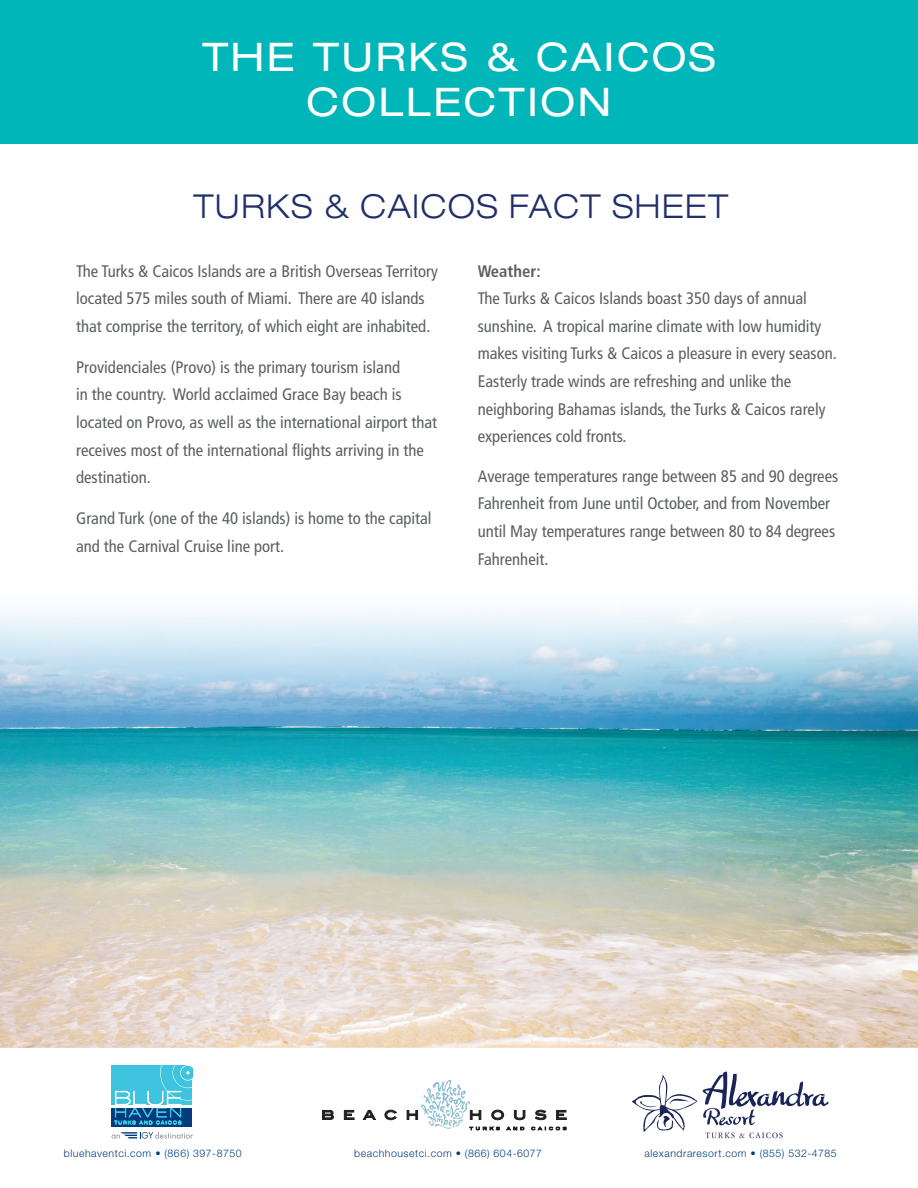
<style>
.page{position:relative;width:918px;height:1188px;background:#fff}
.page>*{position:absolute;margin:0;border:0;box-sizing:border-box;transform-origin:0 0}
.t1{font:expanded 39.45px/44.8px "Helvetica Neue";letter-spacing:.06em;color:#fff;text-align:center}
.t2{font:300 expanded 33px "Helvetica Neue";letter-spacing:.04em;color:#202f6a}
.t3{font:condensed 16.65px/27.6px "Frutiger";color:#5b5f5f}
.t4{font:700 condensed 16.65px "Frutiger";color:#5b5f5f}
.t5{font:300 10.5px "Helvetica Neue";letter-spacing:.05em;color:#013d7d}
</style>
<div class="page">
<img style="left:0;top:609px;width:918px;height:439px">
<div style="left:0;top:0;width:918px;height:144px;background:#00b6b8"></div>
<div style="left:112px;top:1107px;width:80px;height:20px;background:linear-gradient(to right,#013d7d,#013d7d)"></div>
<div style="left:112px;top:1065px;width:76px;height:35px;background:#3fc4e0"></div>
<svg style="left:114px;top:1065px;width:78px;height:59px"></svg>
<hr style="left:112px;top:1105px;width:80px;height:2px;background:#fff">
<svg style="left:112px;top:1132px;width:80px;height:7px"></svg>
<svg style="left:322px;top:1110px;width:12px;height:10px"></svg>
<svg style="left:344px;top:1110px;width:11px;height:10px"></svg>
<svg style="left:362px;top:1110px;width:14px;height:10px"></svg>
<svg style="left:384px;top:1109px;width:13px;height:11px"></svg>
<svg style="left:406px;top:1080px;width:161px;height:50px"></svg>
<svg style="left:632px;top:1072px;width:196px;height:66px"></svg>
<h1 class="t1" style="left:202px;top:34px;width:515px">THE TURKS &amp; CAICOS<br>COLLECTION</h1>
<h2 class="t2" style="left:193px;top:187px;width:536px">TURKS &amp; CAICOS FACT SHEET</h2>
<p class="t3" style="left:76px;top:257px;width:363px">The Turks &amp; Caicos Islands are a British Overseas Territory located 575 miles south of Miami. There are 40 islands that comprise the territory, of which eight are inhabited.</p>
<p class="t3" style="left:76px;top:353px;width:363px">Providenciales (Provo) is the primary tourism island<br>in the country. World acclaimed Grace Bay beach is located on Provo, as well as the international airport that receives most of the international flights arriving in the destination.</p>
<p class="t3" style="left:76px;top:505px;width:357px">Grand Turk (one of the 40 islands) is home to the capital and the Carnival Cruise line port.</p>
<p class="t4" style="left:478px;top:261px;width:64px">Weather:</p>
<p class="t3" style="left:478px;top:285px;width:361px">The Turks &amp; Caicos Islands boast 350 days of annual sunshine. A tropical marine climate with low humidity makes visiting Turks &amp; Caicos a pleasure in every season.<br>Easterly trade winds are refreshing and unlike the neighboring Bahamas islands, the Turks &amp; Caicos rarely experiences cold fronts.</p>
<p class="t3" style="left:478px;top:462px;width:362px">Average temperatures range between 85 and 90 degrees Fahrenheit from June until October, and from November until May temperatures range between 80 to 84 degrees Fahrenheit.</p>
<p class="t5" style="left:64px;top:1146px;width:179px">bluehaventci.com • (866) 397-8750</p>
<p class="t5" style="left:354px;top:1146px;width:189px">beachhousetci.com • (866) 604-6077</p>
<p class="t5" style="left:644px;top:1146px;width:194px">alexandraresort.com • (855) 532-4785</p>
</div>
